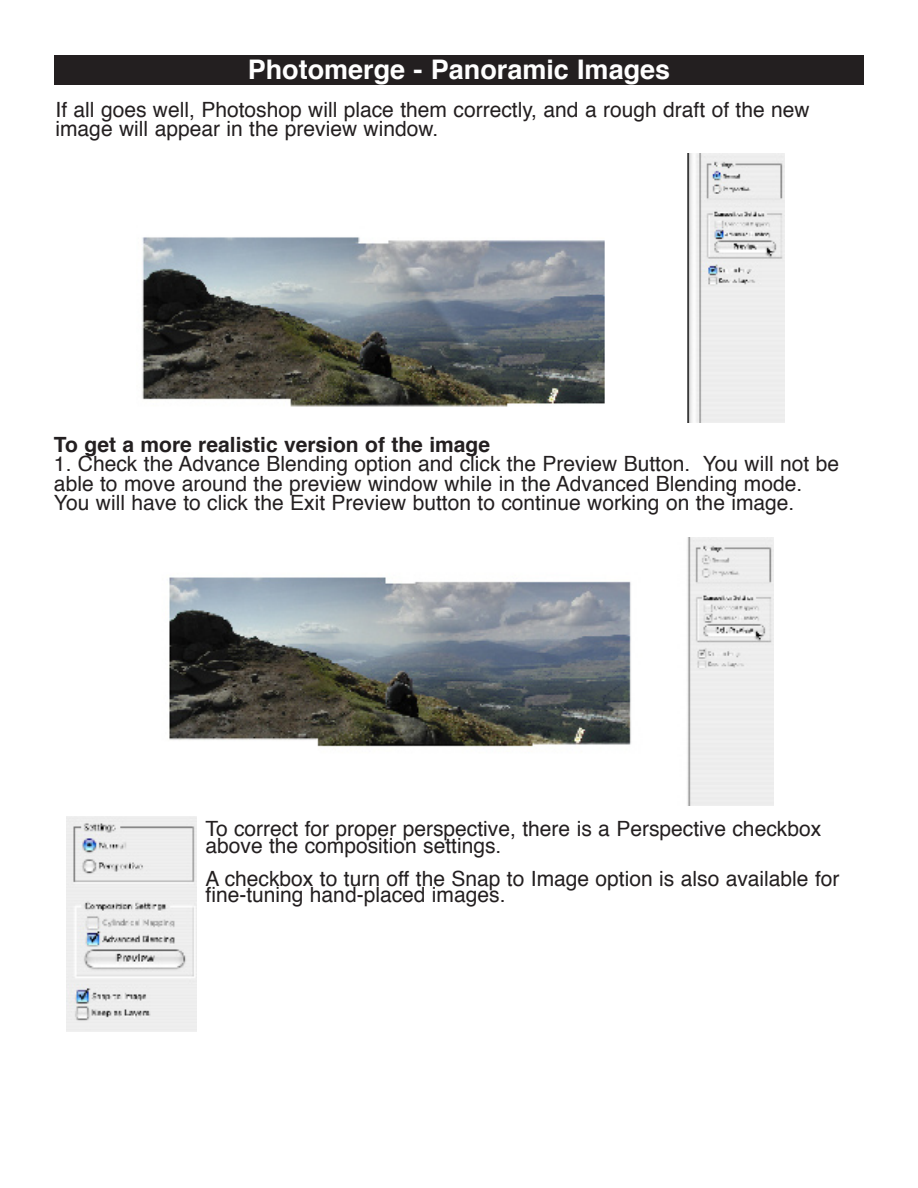
<style>
.page{position:relative;width:918px;height:1188px;background:#fff}
.page>*{position:absolute;margin:0;border:0;box-sizing:border-box;transform-origin:0 0}
.t1{font:700 27px "Helvetica";color:#fff}
.t2{font:21px/19.5px "Helvetica";color:#231f20}
.t3{font:700 21px "Helvetica";color:#231f20}
</style>
<div class="page">
<div style="left:54px;top:56px;width:810px;height:30px;background:#231f20"></div>
<img style="left:141px;top:154px;width:644px;height:268px">
<img style="left:169px;top:537px;width:605px;height:269px">
<img style="left:66px;top:816px;width:130px;height:216px">
<p class="t1" style="left:248px;top:51px;width:424px">Photomerge - Panoramic Images</p>
<p class="t2" style="left:56px;top:101px;width:756px">If all goes well, Photoshop will place them correctly, and a rough draft of the new image will appear in the preview window.</p>
<p class="t3" style="left:54px;top:430px;width:438px">To get a more realistic version of the image</p>
<p class="t2" style="left:54px;top:455px;width:787px">1. Check the Advance Blending option and click the Preview Button. You will not be able to move around the preview window while in the Advanced Blending mode.<br>You will have to click the Exit Preview button to continue working on the image.</p>
<p class="t2" style="left:206px;top:822px;width:617px;line-height:16.5px">To correct for proper perspective, there is a Perspective checkbox above the composition settings.</p>
<p class="t2" style="left:206px;top:872px;width:636px;line-height:16.5px">A checkbox to turn off the Snap to Image option is also available for fine-tuning hand-placed images.</p>
</div>
